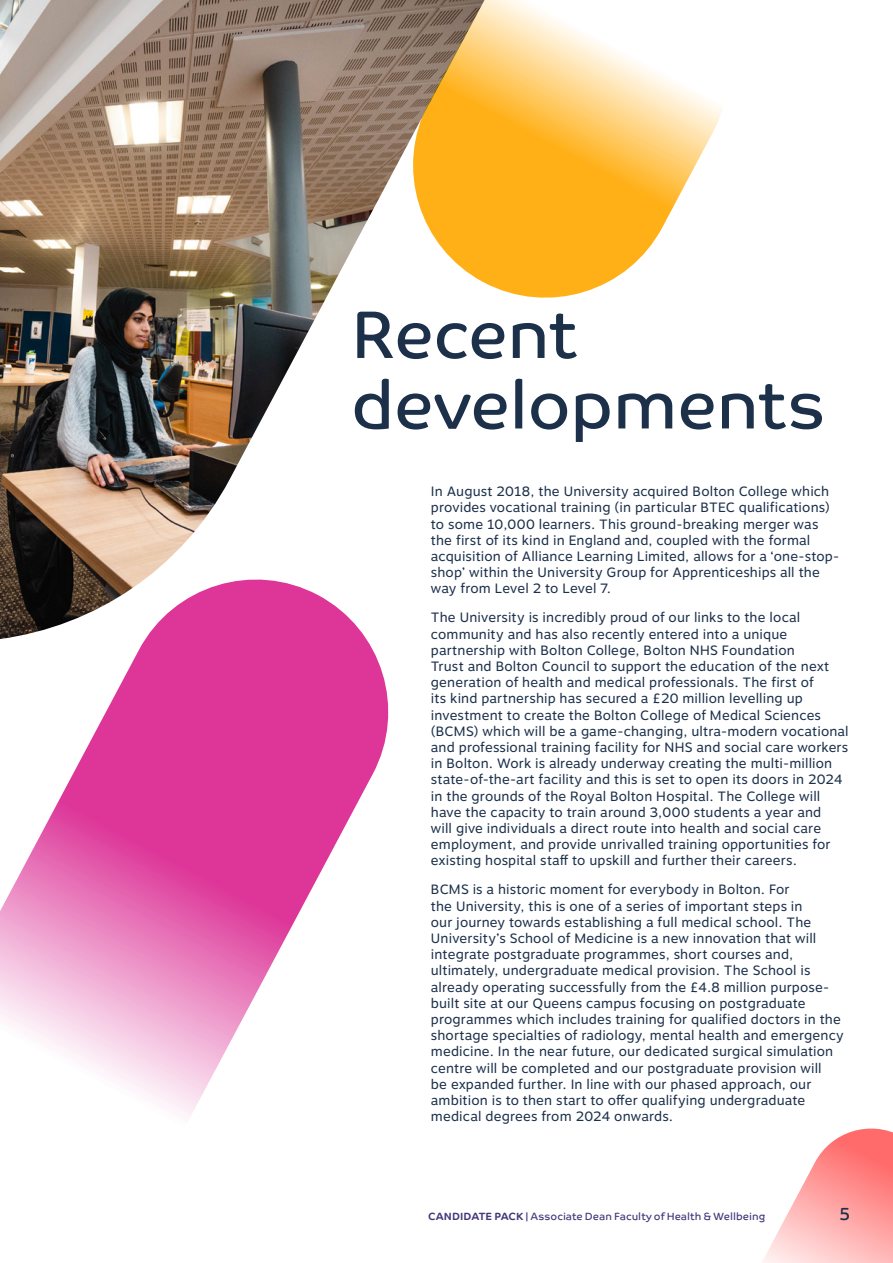
<style>
.page{position:relative;width:893px;height:1263px;background:#fff}
.page>*{position:absolute;margin:0;border:0;box-sizing:border-box;transform-origin:0 0}
.t1{font:67.5px/70.5px "Co Text";letter-spacing:-.01em;color:#1c304a}
.t2{font:18px "Co Text";color:#1c304a}
.t3{font:13.5px/16.2px "Motiva Sans";letter-spacing:.005em;color:#1c304a}
.t4{font:10.5px "Co Text";letter-spacing:.005em;color:#46377a}
.s1{font-weight:700}
</style>
<div class="page">
<img style="left:0;top:0;width:394px;height:561px">
<svg style="left:763px;top:1128px;width:130px;height:135px"></svg>
<svg style="left:0;top:561px;width:389px;height:556px"></svg>
<svg style="left:394px;top:0;width:328px;height:298px"></svg>
<p class="t1" style="left:351px;top:299px;width:476px">Recent developments</p>
<p class="t3" style="left:431px;top:483px;width:410px">In August 2018, the University acquired Bolton College which provides vocational training (in particular BTEC qualifications) to some 10,000 learners. This ground-breaking merger was the first of its kind in England and, coupled with the formal acquisition of Alliance Learning Limited, allows for a ‘one-stop&shy;shop’ within the University Group for Apprenticeships all the way from Level 2 to Level 7.</p>
<p class="t3" style="left:431px;top:610px;width:419px">The University is incredibly proud of our links to the local community and has also recently entered into a unique partnership with Bolton College, Bolton NHS Foundation<br>Trust and Bolton Council to support the education of the next generation of health and medical professionals. The first of<br>its kind partnership has secured a £20 million levelling up investment to create the Bolton College of Medical Sciences (BCMS) which will be a game-changing, ultra-modern vocational and professional training facility for NHS and social care workers in Bolton. Work is already underway creating the multi-million state-of-the-art facility and this is set to open its doors in 2024 in the grounds of the Royal Bolton Hospital. The College will have the capacity to train around 3,000 students a year and<br>will give individuals a direct route into health and social care employment, and provide unrivalled training opportunities for existing hospital staff to upskill and further their careers.</p>
<p class="t3" style="left:431px;top:882px;width:414px">BCMS is a historic moment for everybody in Bolton. For<br>the University, this is one of a series of important steps in<br>our journey towards establishing a full medical school. The University’s School of Medicine is a new innovation that will integrate postgraduate programmes, short courses and, ultimately, undergraduate medical provision. The School is already operating successfully from the £4.8 million purpose&shy;built site at our Queens campus focusing on postgraduate programmes which includes training for qualified doctors in the shortage specialties of radiology, mental health and emergency medicine. In the near future, our dedicated surgical simulation centre will be completed and our postgraduate provision will<br>be expanded further. In line with our phased approach, our ambition is to then start to offer qualifying undergraduate medical degrees from 2024 onwards.</p>
<p class="t4" style="left:428px;top:1211px;width:339px"><span class="s1">CANDIDATE PACK</span> | Associate Dean Faculty of Health &amp; Wellbeing</p>
<p class="t2" style="left:839px;top:1203px;width:13px">5</p>
</div>
